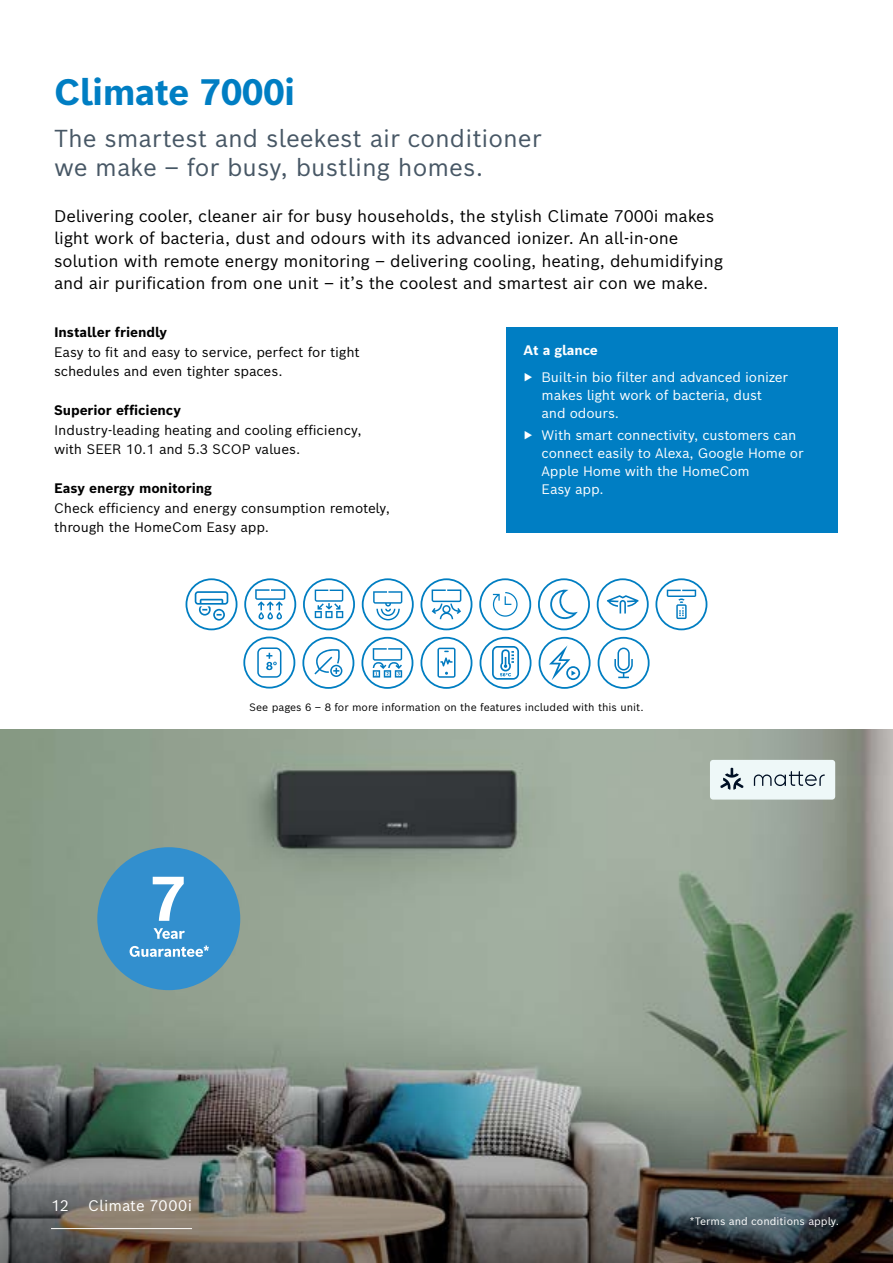
<style>
.page{position:relative;width:893px;height:1263px;background:#fff}
.page>*{position:absolute;margin:0;border:0;box-sizing:border-box;transform-origin:0 0}
.t1{font:700 61.65px "Bosch Sans";color:#fff}
.t2{font:700 36px "Bosch Sans";letter-spacing:-.02em;color:#007ec3}
.t3{font:24px/28.8px "Bosch Sans";color:#475765}
.t4{font:16.5px/22.5px "Bosch Sans";letter-spacing:-.005em;color:#000}
.t5{font:15px "Bosch Sans";color:#fff}
.t6{font:13.5px/19.5px "Bosch Sans";letter-spacing:-.005em;color:#000}
.t7{font:13.5px/18px "Bosch Sans";letter-spacing:-.01em;color:#fff}
.t8{font:700 13.5px "Bosch Sans";letter-spacing:-.005em;color:#000}
.t9{font:700 13.5px "Bosch Sans";letter-spacing:-.01em;color:#fff}
.t10{font:10.5px "Bosch Sans";color:#000}
.t11{font:10.5px "Bosch Sans";color:#fff}
</style>
<div class="page">
<img style="left:0;top:729px;width:893px;height:355px">
<img style="left:0;top:1084px;width:893px;height:179px">
<div style="left:97px;top:847px;width:143px;height:143px;background:#328fce;border-radius:50%"></div>
<svg style="left:154px;top:928px;width:31px;height:11px"></svg>
<svg style="left:130px;top:945px;width:79px;height:12px"></svg>
<hr style="left:51px;top:1228px;width:141px;height:1px;background:#fff">
<svg style="left:244px;top:578px;width:52px;height:52px"></svg>
<svg style="left:420px;top:578px;width:52px;height:52px"></svg>
<svg style="left:479px;top:578px;width:52px;height:52px"></svg>
<svg style="left:538px;top:578px;width:52px;height:52px"></svg>
<svg style="left:655px;top:578px;width:52px;height:52px"></svg>
<svg style="left:186px;top:578px;width:51px;height:52px"></svg>
<svg style="left:303px;top:578px;width:52px;height:52px"></svg>
<svg style="left:362px;top:578px;width:52px;height:52px"></svg>
<svg style="left:597px;top:578px;width:52px;height:52px"></svg>
<svg style="left:243px;top:637px;width:52px;height:51px"></svg>
<svg style="left:361px;top:637px;width:52px;height:52px"></svg>
<svg style="left:480px;top:637px;width:51px;height:52px"></svg>
<svg style="left:539px;top:637px;width:52px;height:52px"></svg>
<svg style="left:302px;top:637px;width:52px;height:52px"></svg>
<svg style="left:420px;top:637px;width:52px;height:52px"></svg>
<svg style="left:598px;top:637px;width:52px;height:52px"></svg>
<div style="left:507px;top:327px;width:331px;height:206px;background:#007ec3"></div>
<div style="left:710px;top:760px;width:125px;height:39px;background:#eef8f8;border-radius:3px"></div>
<svg style="left:720px;top:767px;width:105px;height:23px"></svg>
<h2 class="t2" style="left:54px;top:68px;width:243px">Climate 7000i</h2>
<h3 class="t3" style="left:54px;top:123px;width:489px">The smartest and sleekest air conditioner we make – for busy, bustling homes.</h3>
<p class="t4" style="left:54px;top:204px;width:670px">Delivering cooler, cleaner air for busy households, the stylish Climate 7000i makes light work of bacteria, dust and odours with its advanced ionizer. An all-in-one solution with remote energy monitoring – delivering cooling, heating, dehumidifying and air purification from one unit – it’s the coolest and smartest air con we make.</p>
<p class="t8" style="left:54px;top:323px;width:115px">Installer friendly</p>
<p class="t6" style="left:54px;top:341px;width:307px">Easy to fit and easy to service, perfect for tight schedules and even tighter spaces.</p>
<p class="t8" style="left:54px;top:401px;width:128px">Superior efficiency</p>
<p class="t6" style="left:54px;top:419px;width:309px">Industry-leading heating and cooling efficiency, with SEER 10.1 and 5.3 SCOP values.</p>
<p class="t8" style="left:54px;top:479px;width:160px">Easy energy monitoring</p>
<p class="t6" style="left:54px;top:497px;width:338px">Check efficiency and energy consumption remotely, through the HomeCom Easy app.</p>
<p class="t9" style="left:524px;top:341px;width:76px">At a glance</p>
<p class="t7" style="left:542px;top:367px;width:248px;text-indent:-18px">▶ Built-in bio filter and advanced ionizer makes light work of bacteria, dust and odours.</p>
<p class="t7" style="left:542px;top:426px;width:264px;text-indent:-18px">▶ With smart connectivity, customers can connect easily to Alexa, Google Home or<br>Apple Home with the HomeCom<br>Easy app.</p>
<h1 class="t1" style="left:149px;top:857px;width:39px">7</h1>
<p class="t10" style="left:249px;top:700px;width:396px">See pages 6 – 8 for more information on the features included with this unit.</p>
<p class="t5" style="left:51px;top:1195px;width:19px">12</p>
<p class="t5" style="left:88px;top:1195px;width:105px">Climate 7000i</p>
<p class="t11" style="left:690px;top:1214px;width:151px">*Terms and conditions apply.</p>
</div>
